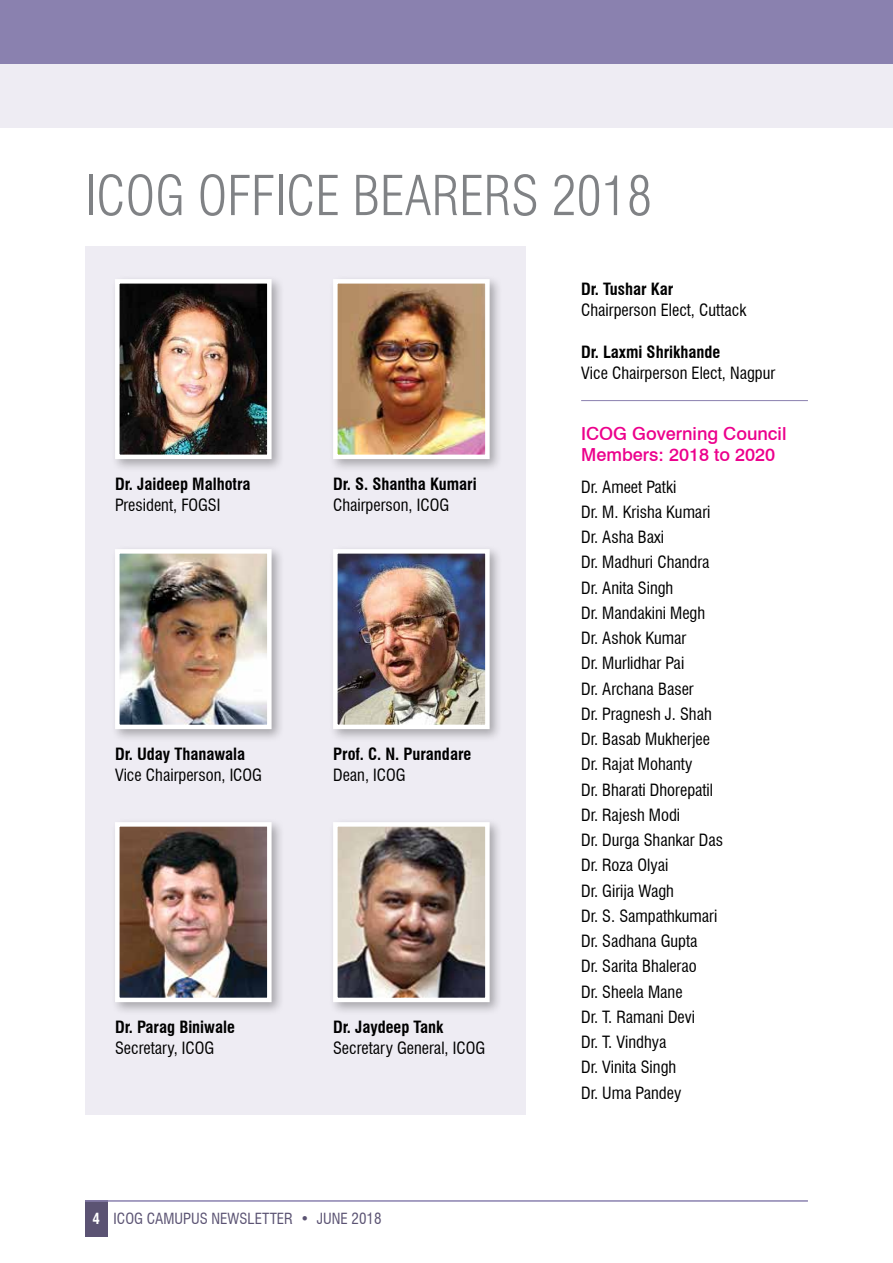
<style>
.page{position:relative;width:893px;height:1263px;background:#fff}
.page>*{position:absolute;margin:0;border:0;box-sizing:border-box;transform-origin:0 0}
.t1{font:300 condensed 54px "Swiss 721 BT";color:#808285}
.t2{font:500 18px/21.6px "Swiss 721 BT";color:#ec008c}
.t3{font:condensed 16.5px/25.2px "Swiss 721 BT";color:#000}
.t4{font:700 condensed 16.5px "Swiss 721 BT";color:#000}
.t5{font:condensed 15px "Swiss 721 BT";color:#5b5373}
.s1{font-weight:700;color:#fff}
</style>
<div class="page">
<div style="left:85px;top:246px;width:440px;height:868px;background:#eeecf3"></div>
<div style="left:110px;top:274px;width:175px;height:199px;background:#000;opacity:.3"></div>
<img style="left:120px;top:284px;width:147px;height:170px">
<div style="left:115px;top:279px;width:157px;height:180px;border:4px solid #fff"></div>
<div style="left:328px;top:544px;width:175px;height:199px;background:#000;opacity:.3"></div>
<img style="left:338px;top:554px;width:147px;height:170px">
<div style="left:333px;top:549px;width:157px;height:180px;border:4px solid #fff"></div>
<div style="left:328px;top:274px;width:175px;height:199px;background:#000;opacity:.3"></div>
<img style="left:338px;top:284px;width:147px;height:170px">
<div style="left:333px;top:279px;width:157px;height:180px;border:4px solid #fff"></div>
<div style="left:110px;top:817px;width:175px;height:199px;background:#000;opacity:.3"></div>
<img style="left:120px;top:827px;width:147px;height:170px">
<div style="left:115px;top:822px;width:157px;height:180px;border:4px solid #fff"></div>
<div style="left:110px;top:544px;width:175px;height:199px;background:#000;opacity:.3"></div>
<img style="left:120px;top:554px;width:147px;height:170px">
<div style="left:115px;top:549px;width:157px;height:180px;border:4px solid #fff"></div>
<div style="left:328px;top:817px;width:175px;height:199px;background:#000;opacity:.3"></div>
<img style="left:338px;top:827px;width:147px;height:170px">
<div style="left:333px;top:822px;width:157px;height:180px;border:4px solid #fff"></div>
<div style="left:0;top:64px;width:893px;height:64px;background:#eeecf3"></div>
<hr style="left:581px;top:400px;width:227px;height:1px;background:#8a81af">
<div style="left:85px;top:1200px;width:23px;height:36px;background:#5b5373"></div>
<div style="left:0;top:0;width:893px;height:64px;background:#8a81af"></div>
<hr style="left:85px;top:1200px;width:723px;height:2px;background:#8a81af">
<h1 class="t1" style="left:85px;top:163px;width:569px">ICOG OFFICE BEARERS 2018</h1>
<p class="t4" style="left:115px;top:474px;width:137px">Dr. Jaideep Malhotra</p>
<p class="t3" style="left:115px;top:492px;width:107px">President, FOGSI</p>
<p class="t4" style="left:333px;top:474px;width:145px">Dr. S. Shantha Kumari</p>
<p class="t3" style="left:333px;top:492px;width:118px">Chairperson, ICOG</p>
<p class="t4" style="left:115px;top:744px;width:132px">Dr. Uday Thanawala</p>
<p class="t3" style="left:115px;top:762px;width:149px">Vice Chairperson, ICOG</p>
<p class="t4" style="left:333px;top:744px;width:140px">Prof. C. N. Purandare</p>
<p class="t3" style="left:333px;top:762px;width:74px">Dean, ICOG</p>
<p class="t4" style="left:115px;top:1017px;width:121px">Dr. Parag Biniwale</p>
<p class="t3" style="left:115px;top:1035px;width:101px">Secretary, ICOG</p>
<p class="t4" style="left:333px;top:1017px;width:112px">Dr. Jaydeep Tank</p>
<p class="t3" style="left:333px;top:1035px;width:154px">Secretary General, ICOG</p>
<p class="t5" style="left:93px;top:1209px;width:290px"><span class="s1">4</span> ICOG Camupus Newsletter • June 2018</p>
<p class="t4" style="left:581px;top:279px;width:94px">Dr. Tushar Kar</p>
<p class="t3" style="left:581px;top:297px;width:167px">Chairperson Elect, Cuttack</p>
<p class="t4" style="left:581px;top:342px;width:141px">Dr. Laxmi Shrikhande</p>
<p class="t3" style="left:581px;top:360px;width:196px">Vice Chairperson Elect, Nagpur</p>
<p class="t2" style="left:581px;top:422px;width:207px">ICOG Governing Council<br>Members: 2018 to 2020</p>
<p class="t3" style="left:581px;top:474px;width:143px">Dr. Ameet Patki<br>Dr. M. Krisha Kumari<br>Dr. Asha Baxi<br>Dr. Madhuri Chandra<br>Dr. Anita Singh<br>Dr. Mandakini Megh<br>Dr. Ashok Kumar<br>Dr. Murlidhar Pai<br>Dr. Archana Baser<br>Dr. Pragnesh J. Shah<br>Dr. Basab Mukherjee<br>Dr. Rajat Mohanty<br>Dr. Bharati Dhorepatil<br>Dr. Rajesh Modi<br>Dr. Durga Shankar Das<br>Dr. Roza Olyai<br>Dr. Girija Wagh<br>Dr. S. Sampathkumari<br>Dr. Sadhana Gupta<br>Dr. Sarita Bhalerao<br>Dr. Sheela Mane<br>Dr. T. Ramani Devi<br>Dr. T. Vindhya<br>Dr. Vinita Singh<br>Dr. Uma Pandey</p>
</div>
